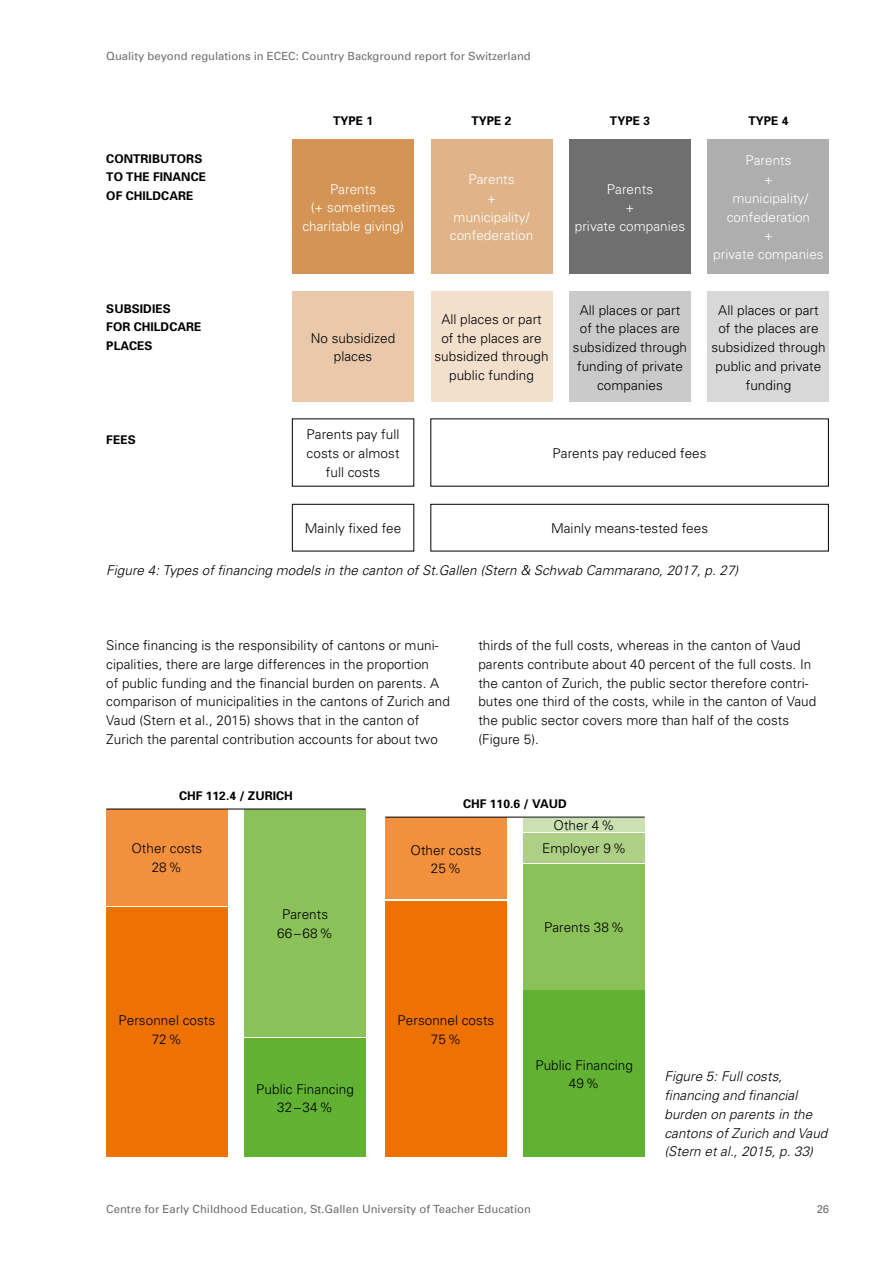
<style>
.page{position:relative;width:893px;height:1263px;background:#fff}
.page>*{position:absolute;margin:0;border:0;box-sizing:border-box;transform-origin:0 0}
._03_Text{font:300 13.5px/18.8px "Univers";letter-spacing:.005em;color:#000;text-align:center}
._03_Text-2{font:italic 300 13.5px/18.8px "Univers";letter-spacing:.005em;color:#000}
._03_Text-3{font:300 13.5px/18.8px "Univers";letter-spacing:.005em;color:#fff;text-align:center}
._03_Text-4{font:700 12px/18.8px "Univers";letter-spacing:.005em;color:#000}
.t1{font:11.25px "Univers";color:#706f6f}
</style>
<div class="page">
<div style="left:292px;top:139px;width:122px;height:135px;background:#d39456"></div>
<div style="left:292px;top:291px;width:122px;height:111px;background:#e9c9aa"></div>
<div style="left:292px;top:504px;width:122px;height:47px;border:1px solid #000"></div>
<div style="left:431px;top:139px;width:121px;height:135px;background:#e0b488"></div>
<div style="left:431px;top:291px;width:121px;height:111px;background:#f2dfcc"></div>
<div style="left:430px;top:504px;width:399px;height:47px;border:1px solid #000"></div>
<div style="left:569px;top:139px;width:122px;height:135px;background:#706f6f"></div>
<div style="left:569px;top:291px;width:122px;height:111px;background:#cacaca"></div>
<div style="left:708px;top:139px;width:121px;height:135px;background:#aeaeae"></div>
<div style="left:708px;top:291px;width:121px;height:111px;background:#d8d8d8"></div>
<div style="left:106px;top:908px;width:121px;height:249px;background:#ee7203"></div>
<div style="left:385px;top:901px;width:122px;height:256px;background:#ee7203"></div>
<div style="left:106px;top:809px;width:121px;height:97px;background:#f3903e"></div>
<div style="left:244px;top:1038px;width:122px;height:119px;background:#61b232"></div>
<div style="left:524px;top:817px;width:121px;height:14px;background:#cbe1b1"></div>
<div style="left:524px;top:833px;width:121px;height:29px;background:#add086"></div>
<div style="left:524px;top:864px;width:121px;height:125px;background:#8bc159"></div>
<div style="left:524px;top:990px;width:121px;height:167px;background:#61b232"></div>
<div style="left:385px;top:817px;width:122px;height:82px;background:#f3903e"></div>
<div style="left:244px;top:809px;width:122px;height:228px;background:#8bc159"></div>
<hr style="left:106px;top:809px;width:260px;height:1px;background:#000">
<hr style="left:385px;top:817px;width:260px;height:1px;background:#000">
<p class="t1" style="left:106px;top:49px;width:426px">Quality beyond regulations in ECEC: Country Background report for Switzerland</p>
<p class="_03_Text-4" style="left:106px;top:149px;width:101px">CONTRIBUTORS<br>TO THE FINANCE<br>OF CHILDCARE</p>
<p class="_03_Text-4" style="left:106px;top:299px;width:97px">SUBSIDIES<br>FOR CHILDCARE<br>PLACES</p>
<p class="_03_Text-4" style="left:333px;top:111px;width:42px">TYPE 1</p>
<p class="_03_Text-3" style="left:330px;top:179px;width:48px">Parents</p>
<p class="_03_Text-3" style="left:302px;top:198px;width:103px">(+ sometimes charitable giving)</p>
<p class="_03_Text" style="left:311px;top:328px;width:86px">No subsidized places</p>
<p class="_03_Text-4" style="left:471px;top:111px;width:42px">TYPE 2</p>
<p class="_03_Text-3" style="left:468px;top:170px;width:48px">Parents</p>
<p class="_03_Text-3" style="left:487px;top:188px;width:10px">+</p>
<p class="_03_Text-3" style="left:450px;top:207px;width:85px;text-align:left">municipality/ confederation</p>
<p class="_03_Text" style="left:434px;top:309px;width:116px">All places or part of the places are subsidized through public funding</p>
<p class="_03_Text-4" style="left:610px;top:111px;width:42px">TYPE 3</p>
<p class="_03_Text-3" style="left:607px;top:179px;width:48px">Parents</p>
<p class="_03_Text-3" style="left:626px;top:198px;width:10px">+</p>
<p class="_03_Text-3" style="left:575px;top:217px;width:112px">private companies</p>
<p class="_03_Text" style="left:573px;top:300px;width:116px">All places or part of the places are subsidized through funding of private companies</p>
<p class="_03_Text-4" style="left:748px;top:111px;width:42px">TYPE 4</p>
<p class="_03_Text-3" style="left:745px;top:151px;width:48px">Parents</p>
<p class="_03_Text-3" style="left:764px;top:170px;width:10px">+</p>
<p class="_03_Text-3" style="left:727px;top:188px;width:85px">municipality/ confederation</p>
<p class="_03_Text-3" style="left:764px;top:226px;width:10px">+</p>
<p class="_03_Text-3" style="left:713px;top:245px;width:112px">private companies</p>
<p class="_03_Text" style="left:711px;top:300px;width:116px">All places or part of the places are subsidized through public and private funding</p>
<p class="_03_Text-4" style="left:106px;top:430px;width:31px">FEES</p>
<p class="_03_Text" style="left:307px;top:425px;width:94px">Parents pay full costs or almost full costs</p>
<p class="_03_Text" style="left:305px;top:519px;width:98px">Mainly fixed fee</p>
<p class="_03_Text" style="left:553px;top:443px;width:156px">Parents pay reduced fees</p>
<p class="_03_Text" style="left:551px;top:519px;width:159px">Mainly means-tested fees</p>
<p class="_03_Text-2" style="left:106px;top:561px;width:634px">Figure 4: Types of financing models in the canton of St.Gallen (Stern &amp; Schwab Cammarano, 2017, p. 27)</p>
<p class="_03_Text" style="left:106px;top:636px;width:345px;text-align:left">Since financing is the responsibility of cantons or muni&shy;cipalities, there are large differences in the proportion<br>of public funding and the financial burden on parents. A comparison of municipalities in the cantons of Zurich and Vaud (Stern et al., 2015) shows that in the canton of Zurich the parental contribution accounts for about two</p>
<p class="_03_Text" style="left:478px;top:636px;width:339px;text-align:left">thirds of the full costs, whereas in the canton of Vaud parents contribute about 40 percent of the full costs. In the canton of Zurich, the public sector therefore contri&shy;butes one third of the costs, while in the canton of Vaud the public sector covers more than half of the costs (Figure 5).</p>
<p class="_03_Text-4" style="left:179px;top:786px;width:115px">CHF 112.4 / ZURICH</p>
<p class="_03_Text" style="left:131px;top:839px;width:72px">Other costs</p>
<p class="_03_Text" style="left:152px;top:858px;width:32px">28%</p>
<p class="_03_Text" style="left:282px;top:904px;width:48px">Parents</p>
<p class="_03_Text" style="left:277px;top:923px;width:57px">66–68%</p>
<p class="_03_Text-4" style="left:463px;top:794px;width:105px">CHF 110.6 / VAUD</p>
<p class="_03_Text" style="left:410px;top:840px;width:72px">Other costs</p>
<p class="_03_Text" style="left:431px;top:859px;width:32px">25%</p>
<p class="_03_Text" style="left:553px;top:815px;width:63px">Other 4%</p>
<p class="_03_Text" style="left:542px;top:838px;width:86px">Employer 9%</p>
<p class="_03_Text" style="left:544px;top:917px;width:82px">Parents 38%</p>
<p class="_03_Text" style="left:118px;top:1011px;width:98px">Personnel costs<br>72%</p>
<p class="_03_Text" style="left:398px;top:1011px;width:98px">Personnel costs<br>75%</p>
<p class="_03_Text" style="left:256px;top:1079px;width:99px">Public Financing</p>
<p class="_03_Text" style="left:277px;top:1098px;width:57px">32–34%</p>
<p class="_03_Text" style="left:535px;top:1055px;width:99px">Public Financing</p>
<p class="_03_Text" style="left:569px;top:1074px;width:32px">49%</p>
<p class="_03_Text-2" style="left:664px;top:1067px;width:164px">Figure 5: Full costs, financing and financial burden on parents in the cantons of Zurich and Vaud (Stern et al., 2015, p. 33)</p>
<p class="t1" style="left:106px;top:1202px;width:426px">Centre for Early Childhood Education, St.Gallen University of Teacher Education</p>
<p class="t1" style="left:817px;top:1202px;width:14px">26</p>
</div>
